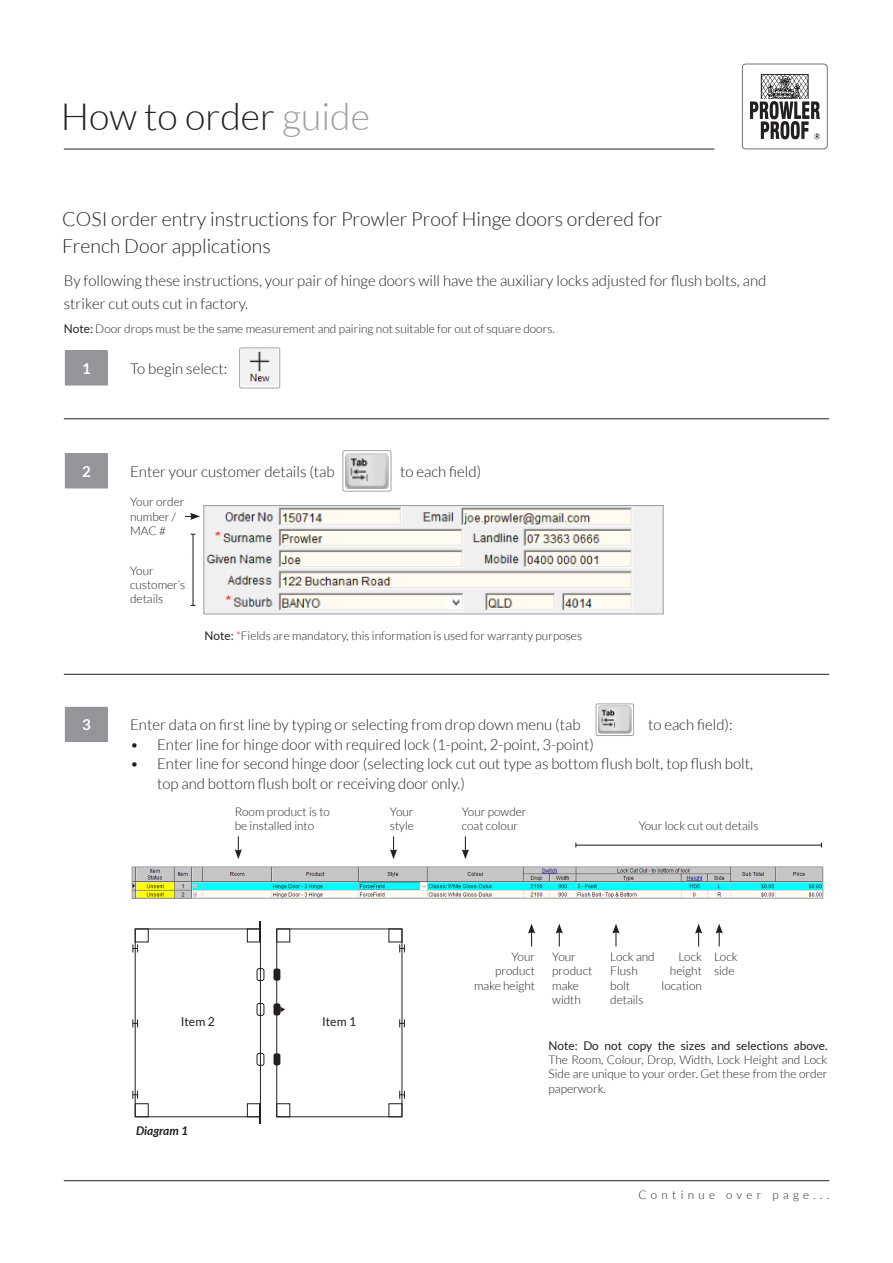
<style>
.page{position:relative;width:893px;height:1263px;background:#fff}
.page>*{position:absolute;margin:0;border:0;box-sizing:border-box;transform-origin:0 0}
.t1{font:300 37.5px "Lato";color:#231f20}
.t2{font:300 19.5px/27.8px "Lato";color:#231f20}
.t3{font:300 15px/22.5px "Lato";color:#231f20}
.t4{font:700 15px "Lato";color:#fff}
.t5{font:12.15px "Lato";color:#231f20}
.t6{font:300 12px/14.2px "Lato";color:#231f20}
.t7{font:italic 700 12px "Lato";color:#231f20}
.t8{font:300 11.7px "Lato";letter-spacing:.37em;color:#231f20}
.s1{color:#9ca0a3}
.s2{font-weight:400}
.s3{color:#d1232a}
</style>
<div class="page">
<svg style="left:740px;top:62px;width:89px;height:89px"></svg>
<svg style="left:742px;top:64px;width:85px;height:85px"></svg>
<hr style="left:64px;top:419px;width:765px;height:1px;background:#231f20">
<hr style="left:64px;top:674px;width:765px;height:1px;background:#231f20">
<img style="left:206px;top:507px;width:455px;height:105px">
<div style="left:204px;top:505px;width:459px;height:109px;border:1px solid #9ca0a3"></div>
<svg style="left:185px;top:513px;width:15px;height:7px"></svg>
<hr style="left:193px;top:534px;width:1px;height:71px;background:#231f20">
<svg style="left:235px;top:836px;width:7px;height:23px"></svg>
<svg style="left:462px;top:836px;width:7px;height:23px"></svg>
<svg style="left:390px;top:836px;width:7px;height:23px"></svg>
<hr style="left:576px;top:845px;width:245px;height:1px;background:#231f20">
<img style="left:134px;top:869px;width:687px;height:27px">
<div style="left:132px;top:867px;width:691px;height:31px;border:1px solid #9ca0a3"></div>
<hr style="left:64px;top:149px;width:650px;height:1px;background:#231f20">
<img style="left:598px;top:706px;width:33px;height:27px">
<div style="left:596px;top:704px;width:38px;height:32px;border:1px solid #a3a3a4;border-radius:2px"></div>
<img style="left:346px;top:453px;width:42px;height:36px">
<div style="left:343px;top:450px;width:48px;height:41px;border:1px solid #a3a3a4;border-radius:2px"></div>
<div style="left:65px;top:351px;width:42px;height:34px;background:#939598"></div>
<hr style="left:65px;top:350px;width:43px;height:1px;background:#939598">
<hr style="left:107px;top:351px;width:1px;height:33px;background:#939598">
<hr style="left:65px;top:384px;width:43px;height:2px;background:#939598">
<div style="left:65px;top:454px;width:42px;height:34px;background:#939598"></div>
<hr style="left:65px;top:453px;width:43px;height:1px;background:#939598">
<hr style="left:107px;top:454px;width:1px;height:33px;background:#939598">
<hr style="left:65px;top:487px;width:43px;height:1px;background:#939598">
<div style="left:65px;top:707px;width:42px;height:34px;background:#939598"></div>
<hr style="left:65px;top:707px;width:43px;height:1px;background:#939598">
<hr style="left:107px;top:708px;width:1px;height:33px;background:#939598">
<hr style="left:65px;top:741px;width:43px;height:1px;background:#939598">
<svg style="left:528px;top:924px;width:7px;height:22px"></svg>
<svg style="left:695px;top:924px;width:7px;height:22px"></svg>
<svg style="left:716px;top:924px;width:7px;height:22px"></svg>
<svg style="left:612px;top:924px;width:8px;height:22px"></svg>
<svg style="left:556px;top:924px;width:7px;height:22px"></svg>
<div style="left:135px;top:929px;width:126px;height:188px;border:1px solid #231f20"></div>
<div style="left:135px;top:929px;width:13px;height:13px;border:1px solid #231f20"></div>
<div style="left:247px;top:929px;width:14px;height:13px;border:1px solid #231f20"></div>
<div style="left:135px;top:1103px;width:13px;height:14px;border:1px solid #231f20"></div>
<div style="left:247px;top:1103px;width:14px;height:14px;border:1px solid #231f20"></div>
<div style="left:276px;top:929px;width:14px;height:13px;border:1px solid #231f20"></div>
<div style="left:389px;top:929px;width:13px;height:13px;border:1px solid #231f20"></div>
<div style="left:276px;top:1103px;width:14px;height:14px;border:1px solid #231f20"></div>
<div style="left:389px;top:1103px;width:13px;height:14px;border:1px solid #231f20"></div>
<svg style="left:133px;top:944px;width:5px;height:8px"></svg>
<svg style="left:133px;top:1019px;width:5px;height:8px"></svg>
<svg style="left:133px;top:1091px;width:5px;height:8px"></svg>
<svg style="left:399px;top:944px;width:6px;height:8px"></svg>
<svg style="left:399px;top:1019px;width:6px;height:8px"></svg>
<svg style="left:399px;top:1091px;width:6px;height:8px"></svg>
<div style="left:273px;top:1053px;width:7px;height:12px;background:#231f20;border-radius:2px"></div>
<div style="left:273px;top:968px;width:7px;height:12px;background:#231f20;border-radius:2px"></div>
<hr style="left:259px;top:1103px;width:2px;height:21px;background:#231f20">
<hr style="left:259px;top:922px;width:2px;height:20px;background:#231f20">
<div style="left:273px;top:1003px;width:7px;height:12px;background:#231f20;border-radius:2px"></div>
<div style="left:257px;top:1053px;width:7px;height:12px;border:1px solid #231f20;border-radius:2px"></div>
<div style="left:257px;top:968px;width:7px;height:13px;border:1px solid #231f20;border-radius:2px"></div>
<div style="left:257px;top:1003px;width:7px;height:13px;border:1px solid #231f20;border-radius:2px"></div>
<svg style="left:280px;top:1006px;width:5px;height:6px"></svg>
<hr style="left:64px;top:1180px;width:765px;height:1px;background:#231f20">
<div style="left:239px;top:348px;width:41px;height:40px;border:1px solid #a3a3a4;border-radius:2px"></div>
<img style="left:242px;top:350px;width:36px;height:36px">
<div style="left:204px;top:883px;width:33px;height:6px;background:#0ff"></div>
<div style="left:204px;top:891px;width:33px;height:6px;background:#fffbf2"></div>
<p class="t1" style="left:61px;top:96px;width:311px">How to order <span class="s1">guide</span></p>
<p class="t2" style="left:62px;top:205px;width:602px">COSI order entry instructions for Prowler Proof Hinge doors ordered for<br>French Door applications</p>
<p class="t3" style="left:64px;top:270px;width:704px">By following these instructions, your pair of hinge doors will have the auxiliary locks adjusted for flush bolts, and striker cut outs cut in factory.</p>
<p class="t6" style="left:64px;top:322px;width:493px"><span class="s2">Note:</span> Door drops must be the same measurement and pairing not suitable for out of square doors.</p>
<p class="t4" style="left:82px;top:360px;width:10px">1</p>
<p class="t3" style="left:130px;top:357px;width:99px">To begin select:</p>
<p class="t4" style="left:82px;top:463px;width:10px">2</p>
<p class="t3" style="left:130px;top:460px;width:206px">Enter your customer details (tab</p>
<p class="t3" style="left:400px;top:460px;width:83px">to each field)</p>
<p class="t6" style="left:130px;top:495px;width:56px">Your order number /<br>MAC #</p>
<p class="t6" style="left:130px;top:563px;width:57px">Your customer’s details</p>
<p class="t6" style="left:205px;top:628px;width:379px"><span class="s2">Note:</span> <span class="s3">*</span>Fields are mandatory, this information is used for warranty purposes</p>
<p class="t4" style="left:82px;top:716px;width:10px">3</p>
<p class="t3" style="left:130px;top:714px;width:452px">Enter data on first line by typing or selecting from drop down menu (tab</p>
<p class="t3" style="left:648px;top:714px;width:86px">to each field):</p>
<p class="t3" style="left:130px;top:733px;width:465px">• Enter line for hinge door with required lock (1-point, 2-point, 3-point)</p>
<p class="t3" style="left:157px;top:754px;width:597px;line-height:19.5px;text-indent:-27px">• Enter line for second hinge door (selecting lock cut out type as bottom flush bolt, top flush bolt, top and bottom flush bolt or receiving door only.)</p>
<p class="t6" style="left:235px;top:804px;width:97px">Room product is to be installed into</p>
<p class="t6" style="left:462px;top:804px;width:66px">Your powder coat colour</p>
<p class="t6" style="left:390px;top:804px;width:25px">Your</p>
<p class="t6" style="left:390px;top:818px;width:26px">style</p>
<p class="t6" style="left:639px;top:818px;width:121px">Your lock cut out details</p>
<p class="t5" style="left:181px;top:1015px;width:36px">Item 2</p>
<p class="t5" style="left:322px;top:1015px;width:36px">Item 1</p>
<p class="t7" style="left:136px;top:1124px;width:53px">Diagram 1</p>
<p class="t6" style="left:474px;top:949px;width:63px;text-align:right">Your product make height</p>
<p class="t6" style="left:662px;top:949px;width:42px;text-align:right">Lock height location</p>
<p class="t6" style="left:714px;top:949px;width:25px">Lock side</p>
<p class="t6" style="left:610px;top:949px;width:46px">Lock and<br>Flush bolt details</p>
<p class="t6" style="left:552px;top:949px;width:42px">Your product make width</p>
<p class="t6" style="left:549px;top:1038px;width:280px;text-align:justify"><span class="s2">Note: Do not copy the sizes and selections above.<br></span>The Room, Colour, Drop, Width, Lock Height and Lock Side are unique to your order. Get these from the order paperwork.</p>
<p class="t8" style="left:638px;top:1189px;width:192px">Continue over page...</p>
</div>
